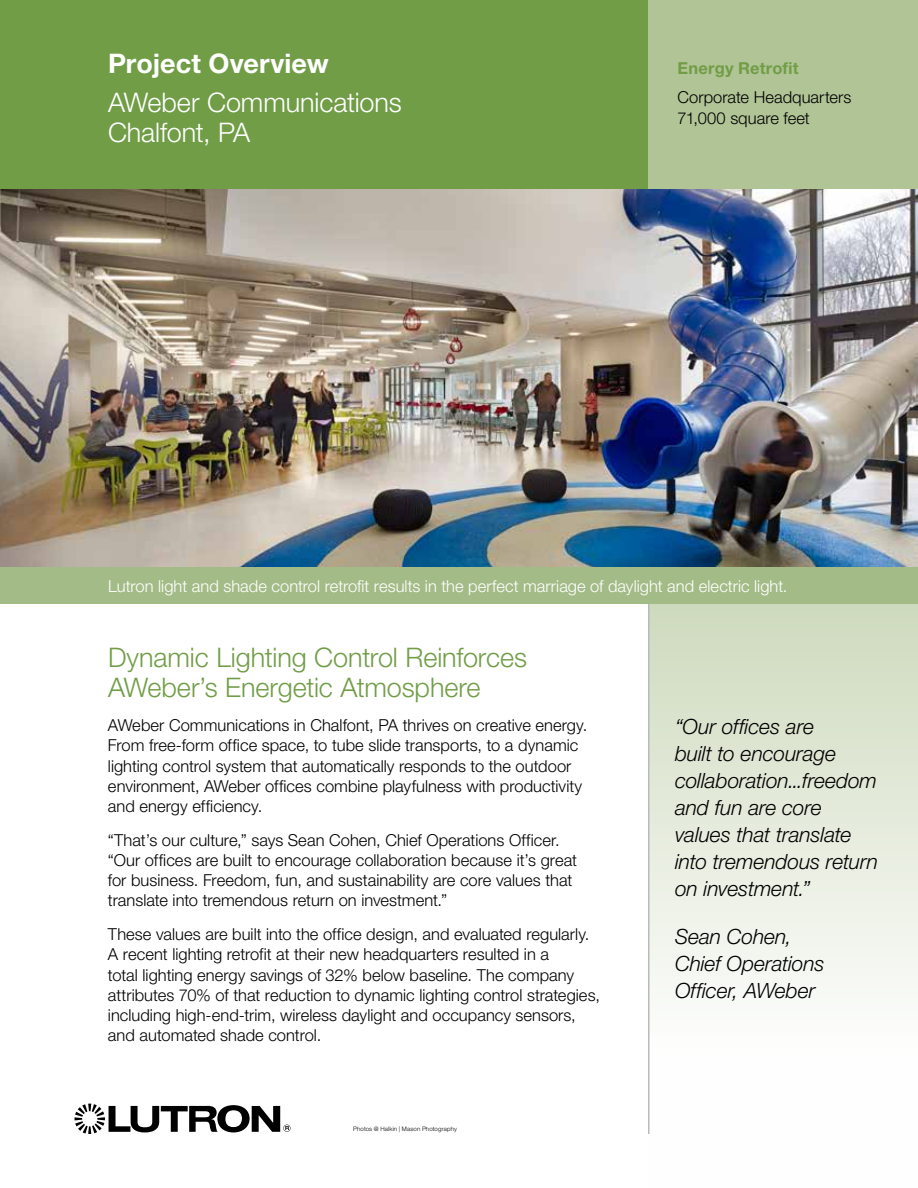
<style>
.page{position:relative;width:918px;height:1188px;background:#fff}
.page>*{position:absolute;margin:0;border:0;box-sizing:border-box;transform-origin:0 0}
.t1{font:300 27px/30px "Helvetica Neue LT Std";letter-spacing:-.005em;color:#719d47}
.t2{font:300 27px/30px "Helvetica Neue LT Std";letter-spacing:-.005em;color:#fff}
.t3{font:700 27px "Helvetica Neue LT Std";letter-spacing:.005em;color:#fff}
.t4{font:italic 300 21px/27px "Helvetica Neue LT Std";letter-spacing:-.005em;color:#000}
.t5{font:300 16.5px/20.2px "Helvetica Neue LT Std";color:#000}
.t6{font:300 16.5px "Helvetica Neue LT Std";color:#fff}
.t7{font:700 16.5px "Helvetica Neue LT Std";letter-spacing:.01em;color:#719d47}
.t8{font:300 6.15px "Helvetica Neue LT Std";letter-spacing:.02em;color:#000}
</style>
<div class="page">
<svg style="left:650px;top:603px;width:268px;height:387px;background:#e2e9d8"></svg>
<hr style="left:648px;top:603px;width:2px;height:531px;background:#b8babc">
<svg style="left:75px;top:1104px;width:216px;height:30px"></svg>
<img style="left:0;top:189px;width:918px;height:378px">
<div style="left:0;top:0;width:656px;height:189px;background:#719d47"></div>
<div style="left:648px;top:0;width:270px;height:189px;background:#b1c496"></div>
<div style="left:0;top:567px;width:918px;height:36px;background:#a3bb86"></div>
<h1 class="t3" style="left:108px;top:47px;width:222px">Project Overview</h1>
<h1 class="t2" style="left:108px;top:87px;width:295px">AWeber Communications<br>Chalfont, PA</h1>
<p class="t7" style="left:678px;top:58px;width:123px">Energy Retrofit</p>
<p class="t5" style="left:678px;top:87px;width:175px;line-height:21px">Corporate Headquarters<br>71,000 square feet</p>
<p class="t6" style="left:108px;top:576px;width:681px">Lutron light and shade control retrofit results in the perfect marriage of daylight and electric light.</p>
<h1 class="t1" style="left:108px;top:642px;width:421px">Dynamic Lighting Control Reinforces<br>AWeber’s Energetic Atmosphere</h1>
<p class="t5" style="left:108px;top:715px;width:481px">AWeber Communications in Chalfont, PA thrives on creative energy.<br>From free-form office space, to tube slide transports, to a dynamic lighting control system that automatically responds to the outdoor environment, AWeber offices combine playfulness with productivity and energy efficiency.</p>
<p class="t5" style="left:108px;top:829px;width:471px">“That’s our culture,” says Sean Cohen, Chief Operations Officer. “Our offices are built to encourage collaboration because it’s great for business. Freedom, fun, and sustainability are core values that translate into tremendous return on investment.”</p>
<p class="t5" style="left:108px;top:924px;width:493px">These values are built into the office design, and evaluated regularly.<br>A recent lighting retrofit at their new headquarters resulted in a<br>total lighting energy savings of 32% below baseline. The company attributes 70% of that reduction to dynamic lighting control strategies, including high-end-trim, wireless daylight and occupancy sensors, and automated shade control.</p>
<p class="t8" style="left:353px;top:1125px;width:105px">Photos @ Halkin | Mason Photography</p>
<p class="t4" style="left:675px;top:713px;width:205px">“Our offices are<br>built to encourage collaboration...freedom and fun are core values that translate into tremendous return on investment.”</p>
<p class="t4" style="left:675px;top:922px;width:151px">Sean Cohen,<br>Chief Operations<br>Officer, AWeber</p>
</div>
